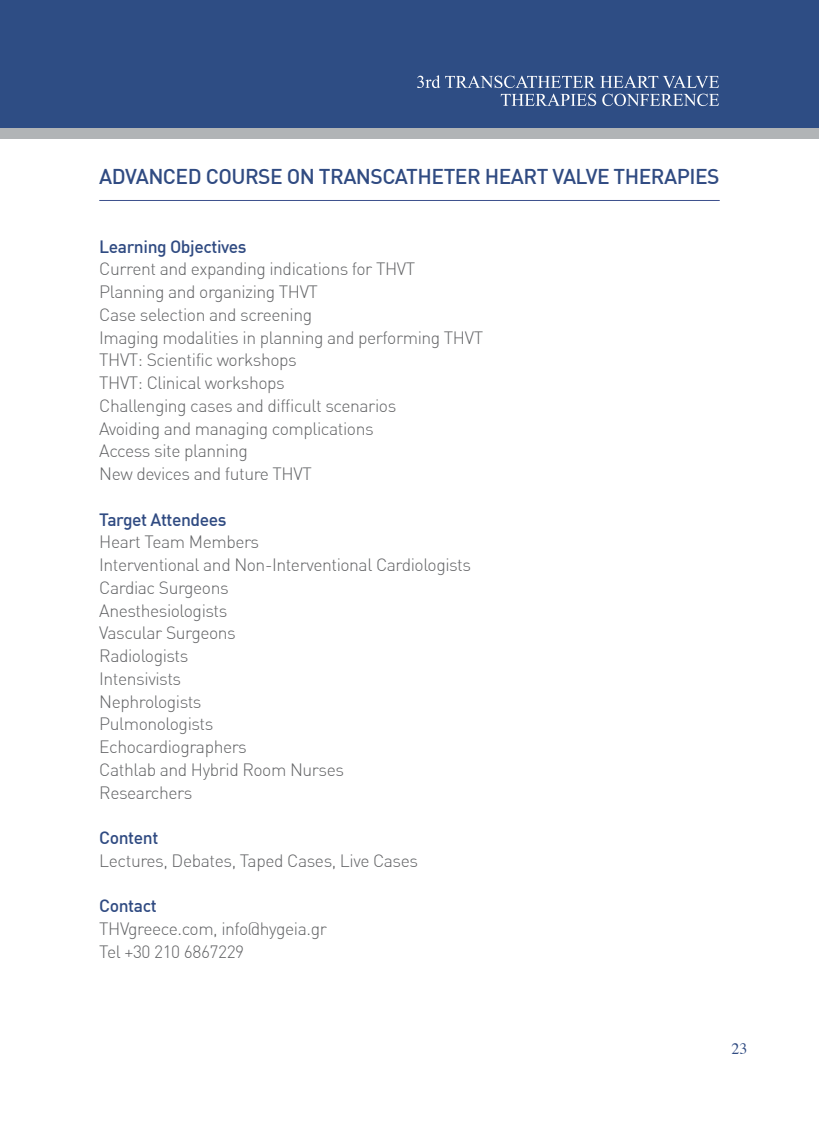
<style>
.page{position:relative;width:819px;height:1141px;background:#fff}
.page>*{position:absolute;margin:0;border:0;box-sizing:border-box;transform-origin:0 0}
.t1{font:500 21px "DIN Greek";letter-spacing:-.025em;color:#304b82}
.t2{font:300 17.5px/22.8px "DIN Greek";letter-spacing:-.025em;color:#636466}
.t3{font:500 17.5px "DIN Greek";letter-spacing:-.025em;color:#304b82}
.t4{font:15.75px "Times";color:#304b82}
</style>
<div class="page">
<div style="left:0;top:0;width:819px;height:128px;background:#2e4d84"></div>
<div style="left:0;top:128px;width:819px;height:11px;background:#b1b4b6"></div>
<svg style="left:417px;top:75px;width:302px;height:13px;background:#6077a1"></svg>
<svg style="left:500px;top:94px;width:96px;height:12px"></svg>
<svg style="left:602px;top:94px;width:117px;height:12px"></svg>
<hr style="left:99px;top:200px;width:620px;height:1px;background:#3c4f8c">
<p class="t1" style="left:99px;top:164px;width:622px">ADVANCED COURSE ON TRANSCATHETER HEART VALVE THERAPIES</p>
<p class="t3" style="left:99px;top:236px;width:149px">Learning Objectives</p>
<p class="t2" style="left:99px;top:258px;width:385px">Current and expanding indications for THVT Planning and organizing THVT<br>Case selection and screening<br>Imaging modalities in planning and performing THVT THVT: Scientific workshops<br>THVT: Clinical workshops<br>Challenging cases and difficult scenarios<br>Avoiding and managing complications<br>Access site planning<br>New devices and future THVT</p>
<p class="t3" style="left:99px;top:509px;width:129px">Target Attendees</p>
<p class="t2" style="left:99px;top:531px;width:373px">Heart Team Members<br>Interventional and Non-Interventional Cardiologists<br>Cardiac Surgeons<br>Anesthesiologists<br>Vascular Surgeons<br>Radiologists<br>Intensivists<br>Nephrologists<br>Pulmonologists<br>Echocardiographers<br>Cathlab and Hybrid Room Nurses<br>Researchers</p>
<p class="t3" style="left:99px;top:828px;width:61px">Content</p>
<p class="t2" style="left:99px;top:849px;width:320px">Lectures, Debates, Taped Cases, Live Cases</p>
<p class="t3" style="left:99px;top:896px;width:59px">Contact</p>
<p class="t2" style="left:99px;top:918px;width:229px">THVgreece.com, info@hygeia.gr<br>Tel +30 210 6867229</p>
<p class="t4" style="left:731px;top:1034px;width:17px">23</p>
</div>
